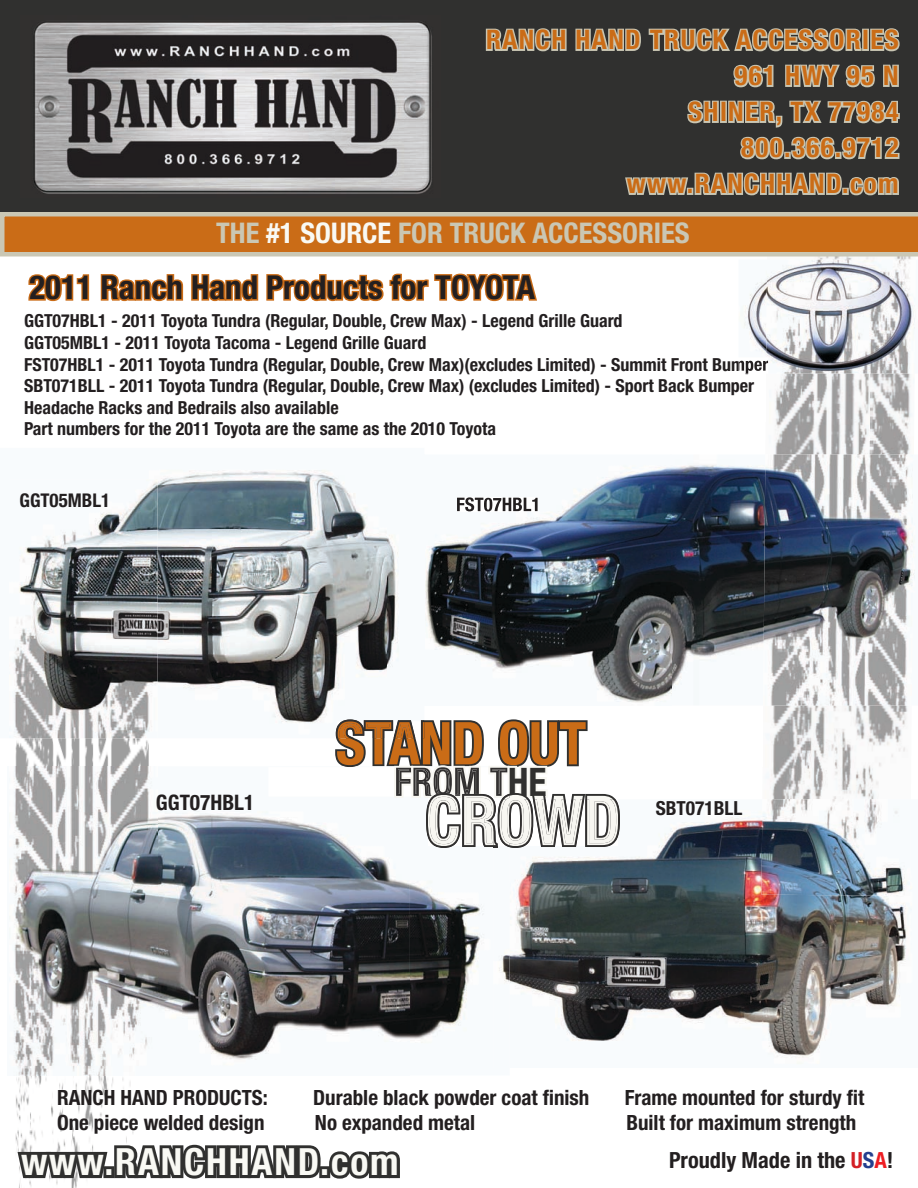
<style>
.page{position:relative;width:918px;height:1188px;background:#fff}
.page>*{position:absolute;margin:0;border:0;box-sizing:border-box;transform-origin:0 0}
.t1{font:700 condensed 59.1px "Helvetica Neue";color:#ca6c17;scale:.95 1}
.t2{font:700 condensed 37.5px "Helvetica Neue";letter-spacing:.05em;color:#f9f9f4}
.t3{font:700 condensed 33px "Helvetica Neue";color:#231f20}
.t4{font:700 condensed 28.5px "Helvetica Neue";color:#cac7b4}
.t5{font:700 condensed 27px/36px "Helvetica Neue";letter-spacing:.05em;color:#ca6c17;text-align:right}
.t6{font:700 condensed 22.35px "Helvetica Neue";color:#231f20}
.t7{font:700 condensed 21.45px "Helvetica Neue";color:#231f20}
.t8{font:700 condensed 21px "Helvetica Neue";color:#231f20}
.t9{font:700 condensed 19.35px "Helvetica Neue";color:#231f20}
.t10{font:700 condensed 18.9px "Helvetica Neue";color:#231f20}
.t11{font:700 condensed 18px/21.6px "Helvetica Neue";color:#231f20}
.s1{color:#f9f9f4}
.s2{color:#d32026}
.s3{color:#253f8e}
.s4{color:#ee1e23}
</style>
<div class="page">
<img style="left:15px;top:738px;width:134px;height:353px">
<img style="left:766px;top:706px;width:142px;height:93px">
<svg style="left:15px;top:1091px;width:385px;height:97px"></svg>
<svg style="left:0;top:0;width:918px;height:454px"></svg>
<img style="left:0;top:448px;width:424px;height:290px">
<img style="left:111px;top:610px;width:59px;height:30px">
<img style="left:510px;top:799px;width:402px;height:259px">
<img style="left:605px;top:956px;width:61px;height:31px">
<img style="left:14px;top:766px;width:496px;height:310px">
<img style="left:268px;top:767px;width:67px;height:29px">
<img style="left:268px;top:845px;width:142px;height:1px">
<svg style="left:335px;top:718px;width:285px;height:130px"></svg>
<img style="left:493px;top:799px;width:17px;height:47px">
<img style="left:388px;top:454px;width:375px;height:252px">
<img style="left:763px;top:454px;width:151px;height:252px">
<img style="left:457px;top:497px;width:81px;height:14px">
<img style="left:450px;top:615px;width:30px;height:27px">
<h3 class="t5" style="left:486px;top:22px;width:414px">RANCH HAND TRUCK ACCESSORIES<br>961 HWY 95 N<br>SHINER, TX 77984<br>800.366.9712 www.RANCHHAND.com</h3>
<h3 class="t4" style="left:216px;top:216px;width:475px">THE <span class="s1">#1 SOURCE</span> FOR TRUCK ACCESSORIES</h3>
<h3 class="t3" style="left:29px;top:267px;width:507px">2011 Ranch Hand Products for TOYOTA</h3>
<p class="t11" style="left:24px;top:310px;width:746px">GGT07HBL1 - 2011 Toyota Tundra (Regular, Double, Crew Max) - Legend Grille Guard<br>GGT05MBL1 - 2011 Toyota Tacoma - Legend Grille Guard<br>FST07HBL1 - 2011 Toyota Tundra (Regular, Double, Crew Max)(excludes Limited) - Summit Front Bumper SBT071BLL - 2011 Toyota Tundra (Regular, Double, Crew Max) (excludes Limited) - Sport Back Bumper Headache Racks and Bedrails also available<br>Part numbers for the 2011 Toyota are the same as the 2010 Toyota</p>
<p class="t10" style="left:20px;top:489px;width:92px">GGT05MBL1</p>
<h1 class="t1" style="left:336px;top:708px;width:265px">STAND OUT</h1>
<p class="t7" style="left:156px;top:790px;width:100px">GGT07HBL1</p>
<p class="t9" style="left:656px;top:796px;width:88px">SBT071BLL</p>
<p class="t8" style="left:57px;top:1085px;width:212px">RANCH HAND PRODUCTS:</p>
<p class="t8" style="left:313px;top:1085px;width:278px">Durable black powder coat finish</p>
<p class="t8" style="left:625px;top:1085px;width:241px">Frame mounted for sturdy fit</p>
<p class="t8" style="left:57px;top:1110px;width:209px">One piece welded design</p>
<p class="t8" style="left:315px;top:1110px;width:162px">No expanded metal</p>
<p class="t8" style="left:626px;top:1110px;width:231px">Built for maximum strength</p>
<h2 class="t2" style="left:21px;top:1139px;width:379px">www.RANCHHAND.com</h2>
<p class="t6" style="left:669px;top:1146px;width:226px">Proudly Made in the <span class="s2">U</span><span class="s3">S</span><span class="s4">A</span>!</p>
</div>
